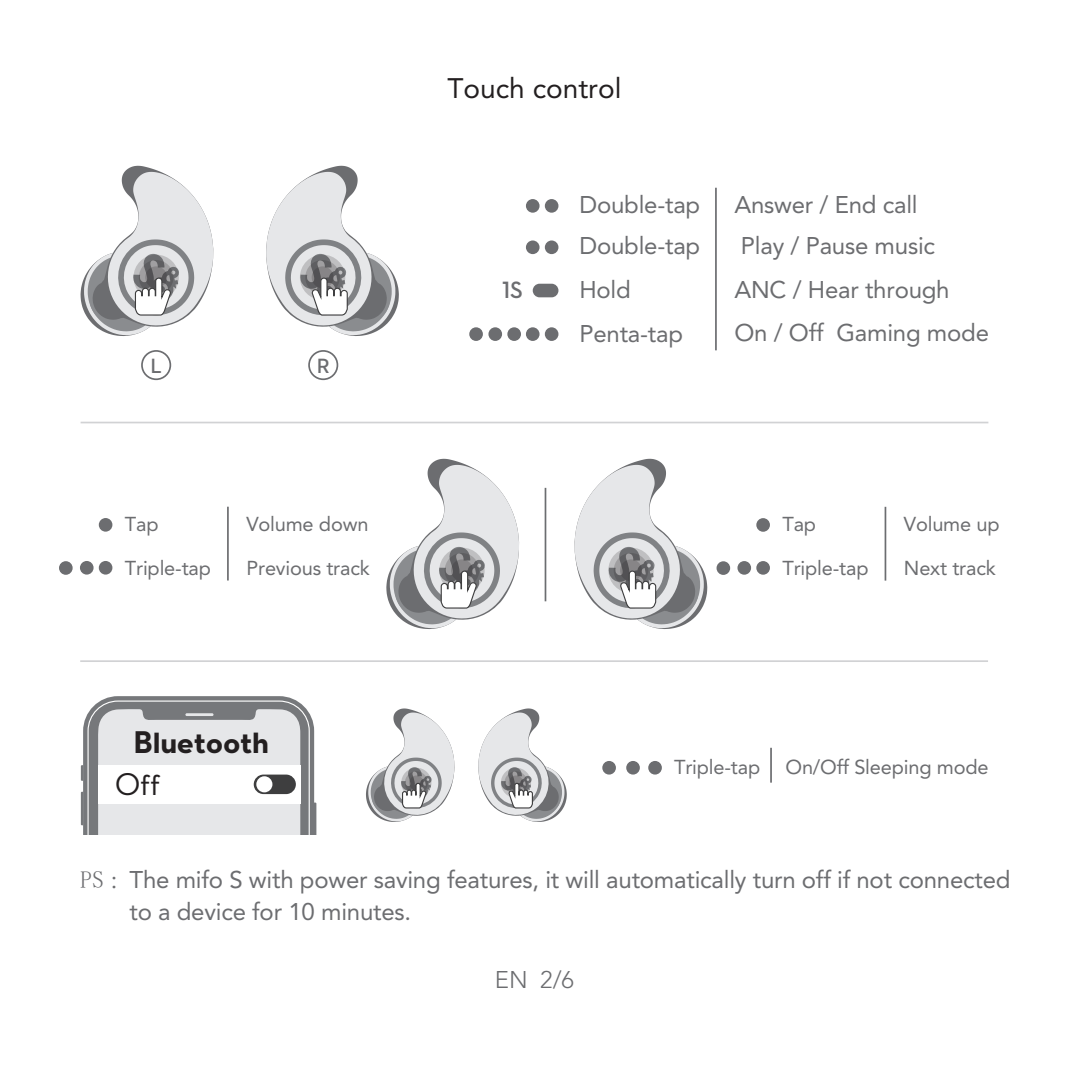
<style>
.page{position:relative;width:1069px;height:1069px;background:#fff}
.page>*{position:absolute;margin:0;border:0;box-sizing:border-box;transform-origin:0 0}
.t1{font:700 32px "Dji";letter-spacing:-.01em;color:#231f20}
.t2{font:32px "Dji";color:#231f20}
.t3{font:28px "Avenir LT Std";color:#231f20}
.t4{font:24px/32px "Avenir LT Std";letter-spacing:-.01em;color:#6c6d70}
.t5{font:300 24px "Avenir LT Std";color:#6c6d70}
.t6{font:600 24px "Dji";color:#6c6d70}
.t7{font:600 20.8px "Dji";color:#6c6d70}
.t8{font:20px "Avenir LT Std";letter-spacing:-.01em;color:#6c6d70}
.s1{font-weight:800}
.s2{font-family:"Adobe Song Std";font-weight:300}
</style>
<div class="page">
<div style="left:141px;top:350px;width:30px;height:30px;border:2px solid #6c6d70;border-radius:50%"></div>
<div style="left:308px;top:350px;width:30px;height:30px;border:2px solid #6c6d70;border-radius:50%"></div>
<svg style="left:80px;top:166px;width:133px;height:170px"></svg>
<svg style="left:266px;top:166px;width:133px;height:170px"></svg>
<div style="left:648px;top:760px;width:13px;height:14px;background:#6c6d70;border-radius:50%"></div>
<div style="left:626px;top:760px;width:13px;height:14px;background:#6c6d70;border-radius:50%"></div>
<div style="left:602px;top:760px;width:13px;height:14px;background:#6c6d70;border-radius:50%"></div>
<hr style="left:770px;top:747px;width:1px;height:35px;background:#6c6d70">
<hr style="left:80px;top:660px;width:907px;height:1px;background:#d1d2d4">
<svg style="left:366px;top:708px;width:88px;height:113px"></svg>
<svg style="left:478px;top:708px;width:88px;height:113px"></svg>
<hr style="left:544px;top:487px;width:2px;height:114px;background:#6c6d70">
<svg style="left:386px;top:458px;width:133px;height:171px"></svg>
<svg style="left:574px;top:458px;width:133px;height:171px"></svg>
<hr style="left:81px;top:421px;width:907px;height:2px;background:#d1d2d4">
<div style="left:526px;top:327px;width:13px;height:14px;background:#6c6d70;border-radius:50%"></div>
<div style="left:544px;top:327px;width:14px;height:14px;background:#6c6d70;border-radius:50%"></div>
<div style="left:488px;top:327px;width:14px;height:14px;background:#6c6d70;border-radius:50%"></div>
<div style="left:469px;top:327px;width:14px;height:14px;background:#6c6d70;border-radius:50%"></div>
<div style="left:507px;top:327px;width:14px;height:14px;background:#6c6d70;border-radius:50%"></div>
<div style="left:526px;top:240px;width:13px;height:14px;background:#6c6d70;border-radius:50%"></div>
<div style="left:544px;top:240px;width:14px;height:14px;background:#6c6d70;border-radius:50%"></div>
<div style="left:532px;top:283px;width:26px;height:14px;background:#6c6d70;border-radius:7px"></div>
<div style="left:526px;top:199px;width:13px;height:14px;background:#6c6d70;border-radius:50%"></div>
<div style="left:544px;top:199px;width:14px;height:14px;background:#6c6d70;border-radius:50%"></div>
<hr style="left:715px;top:188px;width:1px;height:162px;background:#6c6d70">
<svg style="left:81px;top:696px;width:235px;height:138px;background:#c7c8ca"></svg>
<div style="left:98px;top:765px;width:202px;height:38px;background:#fff"></div>
<div style="left:254px;top:774px;width:42px;height:19px;background:#3e3e3f;border-radius:10px"></div>
<div style="left:256px;top:776px;width:16px;height:16px;background:#fff;border-radius:50%"></div>
<div style="left:737px;top:561px;width:13px;height:13px;background:#6c6d70;border-radius:50%"></div>
<div style="left:756px;top:561px;width:13px;height:13px;background:#6c6d70;border-radius:50%"></div>
<div style="left:756px;top:518px;width:13px;height:13px;background:#6c6d70;border-radius:50%"></div>
<hr style="left:884px;top:506px;width:2px;height:74px;background:#6c6d70">
<div style="left:716px;top:561px;width:14px;height:13px;background:#6c6d70;border-radius:50%"></div>
<div style="left:80px;top:561px;width:13px;height:13px;background:#6c6d70;border-radius:50%"></div>
<div style="left:99px;top:561px;width:13px;height:13px;background:#6c6d70;border-radius:50%"></div>
<div style="left:99px;top:518px;width:13px;height:13px;background:#6c6d70;border-radius:50%"></div>
<hr style="left:227px;top:506px;width:2px;height:74px;background:#6c6d70">
<div style="left:59px;top:561px;width:14px;height:13px;background:#6c6d70;border-radius:50%"></div>
<p class="t3" style="left:447px;top:72px;width:175px">Touch control</p>
<p class="t7" style="left:150px;top:355px;width:13px">L</p>
<p class="t7" style="left:317px;top:355px;width:14px">R</p>
<p class="t8" style="left:125px;top:512px;width:35px">Tap</p>
<p class="t8" style="left:125px;top:556px;width:88px">Triple-tap</p>
<p class="t8" style="left:246px;top:512px;width:123px">Volume down</p>
<p class="t8" style="left:246px;top:556px;width:125px">Previous track</p>
<h1 class="t1" style="left:134px;top:726px;width:137px">Bluetooth</h1>
<h1 class="t2" style="left:115px;top:767px;width:47px">Off</h1>
<p class="t6" style="left:502px;top:278px;width:22px">1S</p>
<p class="t4" style="left:579px;top:188px;width:122px">Double-tap</p>
<p class="t4" style="left:734px;top:188px;width:185px">Answer / End call</p>
<p class="t4" style="left:579px;top:230px;width:122px">Double-tap</p>
<p class="t4" style="left:740px;top:230px;width:196px">Play / Pause music</p>
<p class="t4" style="left:579px;top:274px;width:53px">Hold</p>
<p class="t4" style="left:734px;top:268px;width:256px;line-height:42.8px">ANC / Hear through<br>On / Off Gaming mode</p>
<p class="t4" style="left:579px;top:318px;width:105px">Penta-tap</p>
<p class="t8" style="left:782px;top:512px;width:35px">Tap</p>
<p class="t8" style="left:782px;top:556px;width:88px">Triple-tap</p>
<p class="t8" style="left:903px;top:512px;width:97px">Volume up</p>
<p class="t8" style="left:903px;top:556px;width:93px">Next track</p>
<p class="t8" style="left:674px;top:755px;width:88px">Triple-tap</p>
<p class="t8" style="left:785px;top:755px;width:204px">On/Off Sleeping mode</p>
<p class="t4" style="left:129px;top:863px;width:882px;text-indent:-49px"><span class="s1">PS</span> <span class="s2">：</span>The mifo S with power saving features, it will automatically turn off if not connected to a device for 10 minutes.</p>
<p class="t5" style="left:494px;top:965px;width:81px">EN 2/6</p>
</div>
